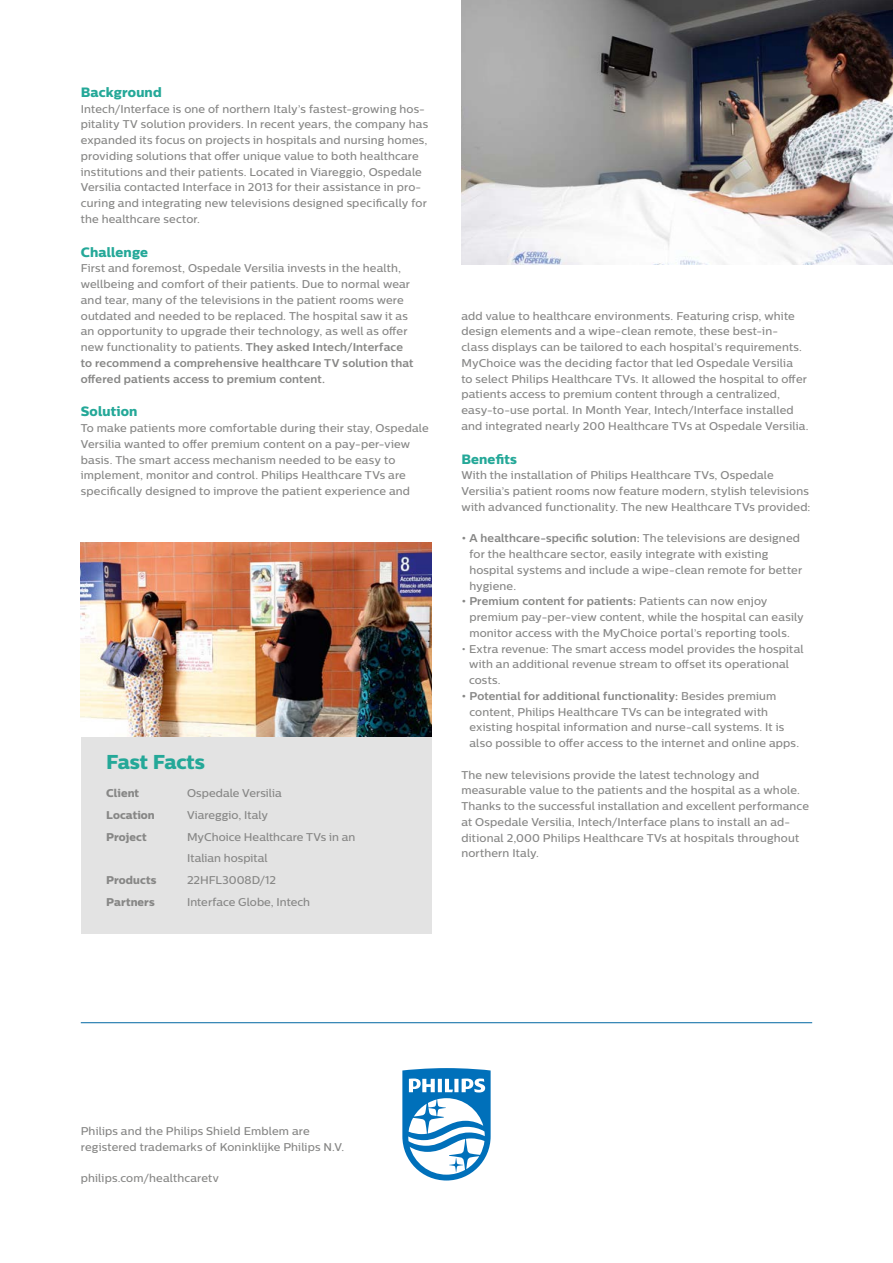
<style>
.page{position:relative;width:893px;height:1263px;background:#fff}
.page>*{position:absolute;margin:0;border:0;box-sizing:border-box;transform-origin:0 0}
.t1{font:20.1px "Centrale Sans X Bold";letter-spacing:-.015em;color:#24a898}
.t2{font:13.5px "Centrale Sans X Bold";letter-spacing:.01em;color:#24a898}
.t3{font:500 11.25px/15.8px "Centrale Sans";letter-spacing:.015em;color:#878786}
.t4{font:11.25px "Centrale Sans X Bold";letter-spacing:.005em;color:#878786}
.s1{font-weight:700}
</style>
<div class="page">
<img style="left:81px;top:543px;width:351px;height:193px">
<img style="left:461px;top:0;width:432px;height:264px">
<hr style="left:81px;top:1022px;width:731px;height:1px;background:#0067a2">
<div style="left:81px;top:736px;width:351px;height:197px;background:#e3e3e3"></div>
<svg style="left:402px;top:1068px;width:89px;height:112px"></svg>
<p class="t2" style="left:81px;top:84px;width:82px">Background</p>
<p class="t3" style="left:81px;top:101px;width:349px">Intech/Interface is one of northern Italy’s fastest-growing hos&shy;pitality TV solution providers. In recent years, the company has expanded its focus on projects in hospitals and nursing homes, providing solutions that offer unique value to both healthcare institutions and their patients. Located in Viareggio, Ospedale Versilia contacted Interface in 2013 for their assistance in pro&shy;curing and integrating new televisions designed specifically for the healthcare sector.</p>
<p class="t2" style="left:81px;top:243px;width:69px">Challenge</p>
<p class="t3" style="left:81px;top:260px;width:334px">First and foremost, Ospedale Versilia invests in the health, wellbeing and comfort of their patients. Due to normal wear and tear, many of the televisions in the patient rooms were outdated and needed to be replaced. The hospital saw it as an opportunity to upgrade their technology, as well as offer new functionality to patients. <span class="s1">They asked Intech/Interface to recommend a comprehensive healthcare TV solution that offered patients access to premium content.</span></p>
<p class="t2" style="left:81px;top:403px;width:58px">Solution</p>
<p class="t3" style="left:81px;top:420px;width:349px">To make patients more comfortable during their stay, Ospedale Versilia wanted to offer premium content on a pay-per-view basis. The smart access mechanism needed to be easy to implement, monitor and control. Philips Healthcare TVs are specifically designed to improve the patient experience and</p>
<h1 class="t1" style="left:106px;top:749px;width:100px">Fast Facts</h1>
<p class="t4" style="left:106px;top:786px;width:34px">Client</p>
<p class="t3" style="left:187px;top:785px;width:96px">Ospedale Versilia</p>
<p class="t4" style="left:106px;top:808px;width:50px">Location</p>
<p class="t3" style="left:187px;top:807px;width:82px">Viareggio, Italy</p>
<p class="t4" style="left:106px;top:830px;width:42px">Project</p>
<p class="t3" style="left:187px;top:826px;width:170px;line-height:21.8px">MyChoice Healthcare TVs in an<br>Italian hospital</p>
<p class="t4" style="left:106px;top:873px;width:52px">Products</p>
<p class="t3" style="left:187px;top:872px;width:90px">22HFL3008D/12</p>
<p class="t4" style="left:106px;top:895px;width:50px">Partners</p>
<p class="t3" style="left:187px;top:894px;width:125px">Interface Globe, Intech</p>
<p class="t3" style="left:461px;top:307px;width:349px">add value to healthcare environments. Featuring crisp, white design elements and a wipe-clean remote, these best-in-<br>class displays can be tailored to each hospital’s requirements.<br>MyChoice was the deciding factor that led Ospedale Versilia<br>to select Philips Healthcare TVs. It allowed the hospital to offer patients access to premium content through a centralized, easy-to-use portal. In Month Year, Intech/Interface installed and integrated nearly 200 Healthcare TVs at Ospedale Versilia.</p>
<p class="t2" style="left:461px;top:450px;width:57px">Benefits</p>
<p class="t3" style="left:461px;top:467px;width:350px">With the installation of Philips Healthcare TVs, Ospedale<br>Versilia’s patient rooms now feature modern, stylish televisions with advanced functionality. The new Healthcare TVs provided:</p>
<p class="t3" style="left:469px;top:530px;width:334px;text-indent:-8px"><span class="s1">• A healthcare-specific solution:</span> The televisions are designed for the healthcare sector, easily integrate with existing hospital systems and include a wipe-clean remote for better hygiene.</p>
<p class="t3" style="left:469px;top:593px;width:336px;text-indent:-8px"><span class="s1">• Premium content for patients:</span> Patients can now enjoy premium pay-per-view content, while the hospital can easily monitor access with the MyChoice portal’s reporting tools.</p>
<p class="t3" style="left:469px;top:640px;width:336px;text-indent:-8px">• Extra revenue: The smart access model provides the hospital with an additional revenue stream to offset its operational costs.</p>
<p class="t3" style="left:469px;top:688px;width:331px;text-indent:-8px"><span class="s1">• Potential for additional functionality:</span> Besides premium content, Philips Healthcare TVs can be integrated with existing hospital information and nurse-call systems. It is also possible to offer access to the internet and online apps.</p>
<p class="t3" style="left:461px;top:766px;width:349px">The new televisions provide the latest technology and measurable value to the patients and the hospital as a whole.<br>Thanks to the successful installation and excellent performance at Ospedale Versilia, Intech/Interface plans to install an ad&shy;ditional 2,000 Philips Healthcare TVs at hospitals throughout northern Italy.</p>
<p class="t3" style="left:81px;top:1123px;width:265px">Philips and the Philips Shield Emblem are registered trademarks of Koninklijke Philips N.V.</p>
<p class="t3" style="left:81px;top:1170px;width:139px">philips.com/healthcaretv</p>
</div>
